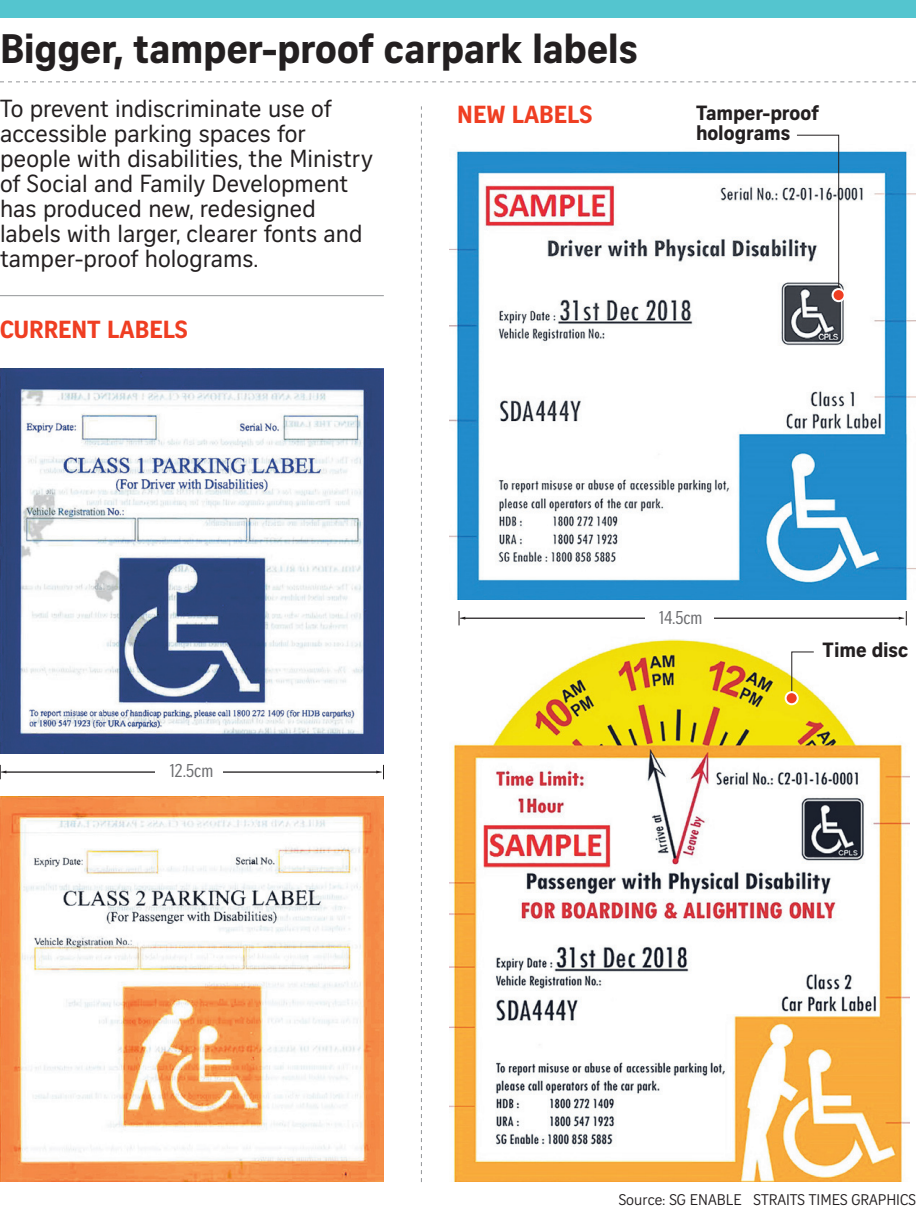
<style>
.page{position:relative;width:916px;height:1208px;background:#fff}
.page>*{position:absolute;margin:0;border:0;box-sizing:border-box;transform-origin:0 0}
.t1{font:700 40px "Curator Serp Text";letter-spacing:-.01em;color:#231f20}
.t2{font:24px/25px "Curator Head ST Regular";color:#231f20}
.t3{font:700 24px "Curator Serp Text";color:#ef3e22}
.t4{font:700 20px/20px "Curator Serp Text";letter-spacing:-.005em;color:#231f20}
.t5{font:18px "Curator Head Cond ST Regular";color:#6c6d70}
.t6{font:15px "Curator Serp Text";color:#231f20}
</style>
<div class="page">
<img style="left:450px;top:145px;width:466px;height:454px">
<img style="left:0;top:797px;width:383px;height:384px">
<img style="left:0;top:368px;width:384px;height:385px">
<hr style="left:0;top:295px;width:384px;height:1px;background:#939598">
<svg style="left:0;top:81px;width:916px;height:1px"></svg>
<div style="left:0;top:0;width:916px;height:17px;background:#54c5cf"></div>
<svg style="left:421px;top:106px;width:1px;height:1076px"></svg>
<svg style="left:796px;top:134px;width:43px;height:157px"></svg>
<div style="left:832px;top:289px;width:12px;height:12px;background:#ef3e22;border-radius:50%"></div>
<div style="left:831px;top:288px;width:14px;height:14px;border:2px solid #fff;border-radius:50%"></div>
<img style="left:450px;top:639px;width:459px;height:542px">
<svg style="left:790px;top:651px;width:24px;height:48px"></svg>
<div style="left:785px;top:692px;width:12px;height:12px;background:#ef3e22;border-radius:50%"></div>
<div style="left:784px;top:691px;width:14px;height:14px;border:2px solid #fff;border-radius:50%"></div>
<hr style="left:5px;top:771px;width:372px;height:1px;background:#231f20">
<svg style="left:0;top:765px;width:6px;height:14px"></svg>
<svg style="left:376px;top:765px;width:8px;height:14px"></svg>
<div style="left:155px;top:765px;width:68px;height:14px;background:#fff"></div>
<hr style="left:464px;top:618px;width:435px;height:1px;background:#231f20">
<svg style="left:458px;top:611px;width:7px;height:14px"></svg>
<svg style="left:898px;top:611px;width:9px;height:14px"></svg>
<div style="left:645px;top:611px;width:68px;height:14px;background:#fff"></div>
<h1 class="t1" style="left:0;top:25px;width:639px">Bigger, tamper-proof carpark labels</h1>
<p class="t2" style="left:0;top:96px;width:374px">To prevent indiscriminate use of accessible parking spaces for people with disabilities, the Ministry of Social and Family Development has produced new, redesigned labels with larger, clearer fonts and tamper-proof holograms.</p>
<p class="t3" style="left:457px;top:100px;width:136px">NEW LABELS</p>
<p class="t4" style="left:696px;top:102px;width:124px">Tamper-proof holograms</p>
<p class="t3" style="left:0;top:315px;width:189px">CURRENT LABELS</p>
<p class="t5" style="left:170px;top:761px;width:45px">12.5cm</p>
<p class="t5" style="left:659px;top:607px;width:45px">14.5cm</p>
<p class="t4" style="left:822px;top:640px;width:87px">Time disc</p>
<p class="t6" style="left:619px;top:1190px;width:298px">Source: SG ENABLE STRAITS TIMES GRAPHICS</p>
</div>
